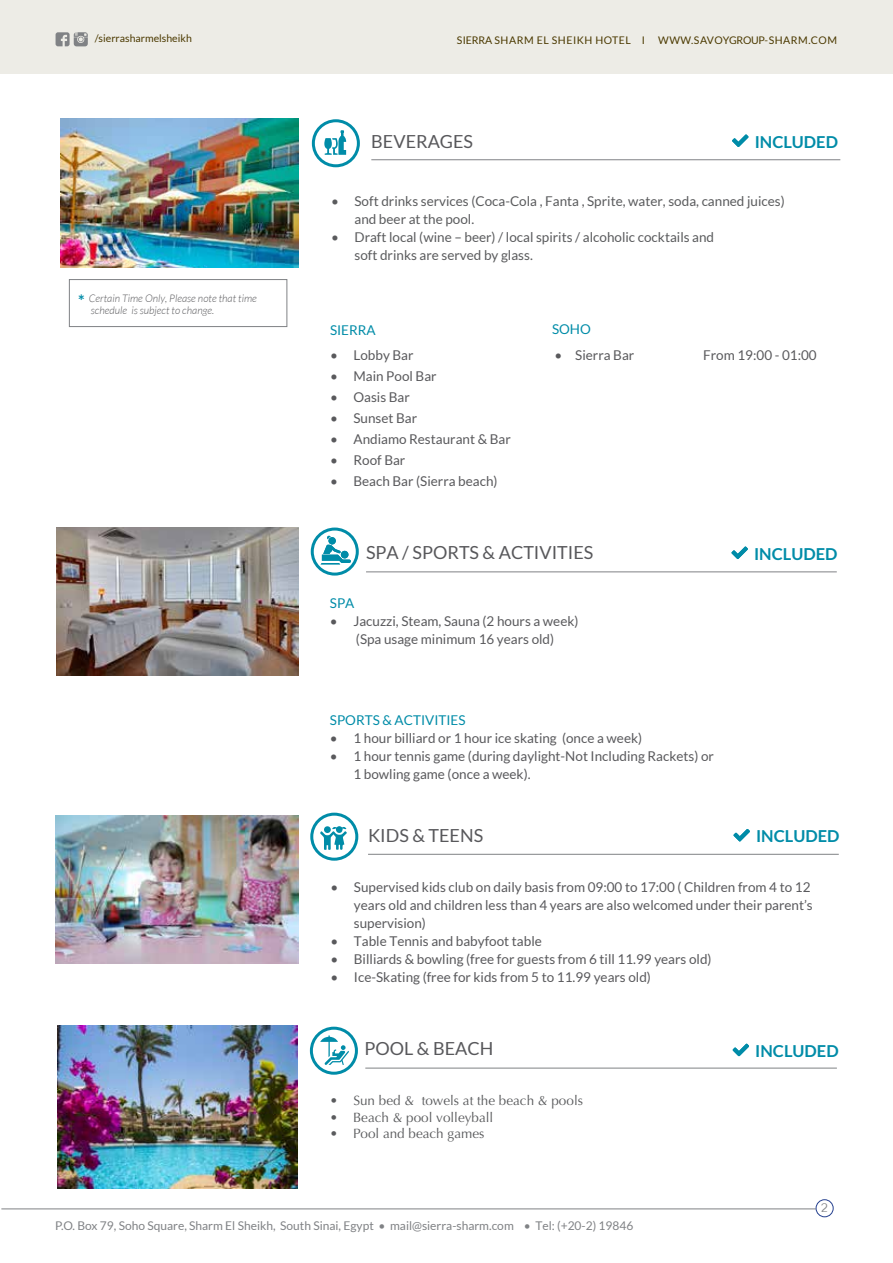
<style>
.page{position:relative;width:893px;height:1263px;background:#fff}
.page>*{position:absolute;margin:0;border:0;box-sizing:border-box;transform-origin:0 0}
.t1{font:18px "Lato";color:#58585b}
.t2{font:700 16.5px "Lato";color:#008ca8}
.t3{font:13.5px/18px "Lato";color:#59595c}
.t4{font:13.5px/18px "Lato";color:#5a5b5d}
.t5{font:13.5px "Optima";color:#5a5b5d}
.t6{font:13.5px "Lato";color:#008ca8}
.t7{font:12px "Lato";color:#808285}
.t8{font:12px "Pontano Sans";color:#808285}
.t9{font:italic 300 10.5px/12.6px "Lato";color:#59595c}
.t10{font:10.5px "Lato";letter-spacing:.05em;color:#4b3900}
.t11{font:10.5px "Lato";color:#4b3900}
.s1{font-weight:700;font-style:normal;font-size:16.5px;color:#008ca8}
</style>
<div class="page">
<div style="left:0;top:0;width:893px;height:74px;background:#edece6"></div>
<hr style="left:371px;top:159px;width:469px;height:1px;background:#808285">
<img style="left:60px;top:119px;width:238px;height:149px">
<svg style="left:732px;top:134px;width:16px;height:13px"></svg>
<div style="left:312px;top:119px;width:48px;height:48px;border:3px solid #008ca8;border-radius:50%"></div>
<svg style="left:324px;top:130px;width:22px;height:25px"></svg>
<hr style="left:1px;top:1208px;width:815px;height:1px;background:#808285">
<div style="left:816px;top:1199px;width:17px;height:18px;border:1px solid #25408f;border-radius:50%"></div>
<hr style="left:368px;top:854px;width:471px;height:1px;background:#808285">
<img style="left:56px;top:815px;width:243px;height:148px">
<svg style="left:733px;top:829px;width:17px;height:12px"></svg>
<div style="left:310px;top:813px;width:48px;height:48px;border:3px solid #008ca8;border-radius:50%"></div>
<hr style="left:365px;top:1068px;width:472px;height:1px;background:#808285">
<svg style="left:733px;top:1044px;width:16px;height:12px"></svg>
<div style="left:310px;top:1027px;width:48px;height:48px;border:3px solid #008ca8;border-radius:50%"></div>
<div style="left:69px;top:279px;width:218px;height:48px;border:1px solid #808285"></div>
<svg style="left:320px;top:826px;width:27px;height:24px"></svg>
<div style="left:324px;top:826px;width:7px;height:7px;background:#008ca8;border-radius:50%"></div>
<hr style="left:366px;top:571px;width:471px;height:1px;background:#808285">
<img style="left:56px;top:528px;width:242px;height:148px">
<svg style="left:731px;top:546px;width:17px;height:13px"></svg>
<svg style="left:320px;top:1035px;width:29px;height:30px"></svg>
<div style="left:311px;top:527px;width:48px;height:49px;border:3px solid #008ca8;border-radius:50%"></div>
<div style="left:328px;top:537px;width:8px;height:7px;background:#008ca8;border-radius:50%"></div>
<svg style="left:321px;top:545px;width:30px;height:19px"></svg>
<img style="left:57px;top:1025px;width:241px;height:160px">
<svg style="left:56px;top:32px;width:32px;height:14px"></svg>
<img style="left:57px;top:1028px;width:240px;height:160px">
<p class="t11" style="left:95px;top:33px;width:99px">/sierrasharmelsheikh</p>
<p class="t9" style="left:91px;top:292px;width:167px;text-indent:-13px"><span class="s1">*</span> Certain Time Only, Please note that time schedule is subject to change.</p>
<p class="t10" style="left:457px;top:34px;width:190px">SIERRA SHARM EL SHEIKH HOTEL I</p>
<p class="t10" style="left:658px;top:34px;width:180px">WWW.SAVOYGROUP-SHARM.COM</p>
<h1 class="t1" style="left:371px;top:132px;width:103px">BEVERAGES</h1>
<p class="t2" style="left:755px;top:132px;width:85px">INCLUDED</p>
<p class="t4" style="left:354px;top:192px;width:432px;text-indent:-23px">• Soft drinks services (Coca-Cola , Fanta , Sprite, water, soda, canned juices) and beer at the pool.</p>
<p class="t4" style="left:354px;top:228px;width:361px;text-indent:-23px">• Draft local (wine – beer) / local spirits / alcoholic cocktails and soft drinks are served by glass.</p>
<p class="t6" style="left:330px;top:322px;width:47px">SIERRA</p>
<p class="t3" style="left:330px;top:346px;width:85px">• Lobby Bar</p>
<p class="t3" style="left:330px;top:367px;width:108px">• Main Pool Bar</p>
<p class="t3" style="left:330px;top:388px;width:81px">• Oasis Bar</p>
<p class="t3" style="left:330px;top:409px;width:89px">• Sunset Bar</p>
<p class="t3" style="left:330px;top:430px;width:182px">• Andiamo Restaurant &amp; Bar</p>
<p class="t3" style="left:330px;top:451px;width:77px">• Roof Bar</p>
<p class="t3" style="left:330px;top:472px;width:169px">• Beach Bar (Sierra beach)</p>
<p class="t6" style="left:552px;top:322px;width:40px">SOHO</p>
<p class="t3" style="left:554px;top:346px;width:81px">• Sierra Bar</p>
<p class="t3" style="left:703px;top:346px;width:115px">From 19:00 - 01:00</p>
<h1 class="t1" style="left:366px;top:543px;width:229px">SPA / SPORTS &amp; ACTIVITIES</h1>
<p class="t2" style="left:754px;top:544px;width:85px">INCLUDED</p>
<p class="t6" style="left:330px;top:595px;width:26px">SPA</p>
<p class="t3" style="left:330px;top:612px;width:250px;text-align:center">• Jacuzzi, Steam, Sauna (2 hours a week) (Spa usage minimum 16 years old)</p>
<p class="t6" style="left:330px;top:712px;width:137px">SPORTS &amp; ACTIVITIES</p>
<p class="t3" style="left:330px;top:729px;width:314px">• 1 hour billiard or 1 hour ice skating (once a week)</p>
<p class="t3" style="left:353px;top:747px;width:362px;text-indent:-23px">• 1 hour tennis game (during daylight-Not Including Rackets) or<br>1 bowling game (once a week).</p>
<h1 class="t1" style="left:368px;top:825px;width:117px">KIDS &amp; TEENS</h1>
<p class="t2" style="left:756px;top:827px;width:85px">INCLUDED</p>
<p class="t3" style="left:354px;top:877px;width:460px;text-indent:-23px">• Supervised kids club on daily basis from 09:00 to 17:00 ( Children from 4 to 12 years old and children less than 4 years are also welcomed under their parent’s supervision)</p>
<p class="t3" style="left:330px;top:931px;width:213px">• Table Tennis and babyfoot table</p>
<p class="t3" style="left:330px;top:949px;width:383px">• Billiards &amp; bowling (free for guests from 6 till 11.99 years old)</p>
<p class="t3" style="left:330px;top:967px;width:322px">• Ice-Skating (free for kids from 5 to 11.99 years old)</p>
<h1 class="t1" style="left:364px;top:1038px;width:130px">POOL &amp; BEACH</h1>
<p class="t2" style="left:755px;top:1041px;width:85px">INCLUDED</p>
<p class="t5" style="left:330px;top:1093px;width:255px">• Sun bed &amp; towels at the beach &amp; pools</p>
<p class="t5" style="left:330px;top:1109px;width:165px">• Beach &amp; pool volleyball</p>
<p class="t5" style="left:330px;top:1125px;width:156px">• Pool and beach games</p>
<p class="t8" style="left:821px;top:1200px;width:8px">2</p>
<p class="t7" style="left:55px;top:1219px;width:580px">P.O. Box 79, Soho Square, Sharm El Sheikh, South Sinai, Egypt • mail@sierra-sharm.com • Tel: (+20-2) 19846</p>
</div>
